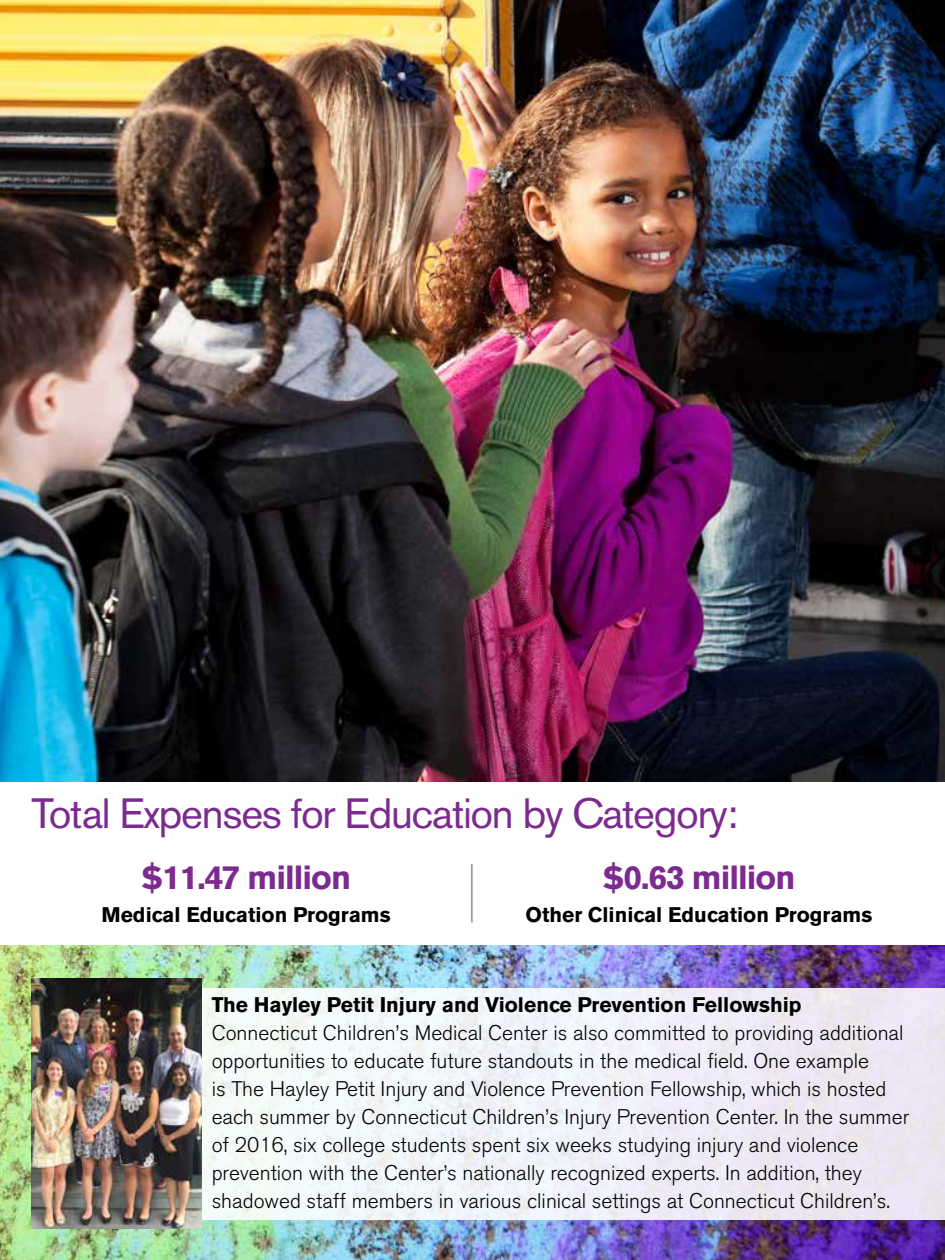
<style>
.page{position:relative;width:945px;height:1260px;background:#fff}
.page>*{position:absolute;margin:0;border:0;box-sizing:border-box;transform-origin:0 0}
.t1{font:42px "Akzidenz Grotesk BE";letter-spacing:-.03em;color:#7c2a90}
.t2{font:700 33.25px "Akzidenz Grotesk BE";letter-spacing:-.03em;color:#7c2a90}
.t3{font:300 21px/28px "Akzidenz Grotesk BE";color:#000}
.t4{font:700 21px "Akzidenz Grotesk BE";color:#000}
</style>
<div class="page">
<img style="left:0;top:945px;width:945px;height:315px">
<img style="left:0;top:0;width:945px;height:782px">
<hr style="left:471px;top:864px;width:2px;height:58px;background:#a79b94">
<div style="left:168px;top:988px;width:777px;height:232px;background:linear-gradient(to right,#f5fefb,#ebe4f4)"></div>
<img style="left:32px;top:978px;width:169px;height:250px">
<h1 class="t1" style="left:32px;top:788px;width:708px">Total Expenses for Education by Category:</h1>
<h2 class="t2" style="left:141px;top:858px;width:212px">$11.47 million</h2>
<p class="t4" style="left:101px;top:902px;width:291px">Medical Education Programs</p>
<h2 class="t2" style="left:602px;top:858px;width:195px">$0.63 million</h2>
<p class="t4" style="left:525px;top:902px;width:348px">Other Clinical Education Programs</p>
<p class="t4" style="left:212px;top:993px;width:591px">The Hayley Petit Injury and Violence Prevention Fellowship</p>
<p class="t3" style="left:212px;top:1020px;width:699px">Connecticut Children’s Medical Center is also committed to providing additional opportunities to educate future standouts in the medical field. One example<br>is The Hayley Petit Injury and Violence Prevention Fellowship, which is hosted each summer by Connecticut Children’s Injury Prevention Center. In the summer of 2016, six college students spent six weeks studying injury and violence prevention with the Center’s nationally recognized experts. In addition, they shadowed staff members in various clinical settings at Connecticut Children’s.</p>
</div>
